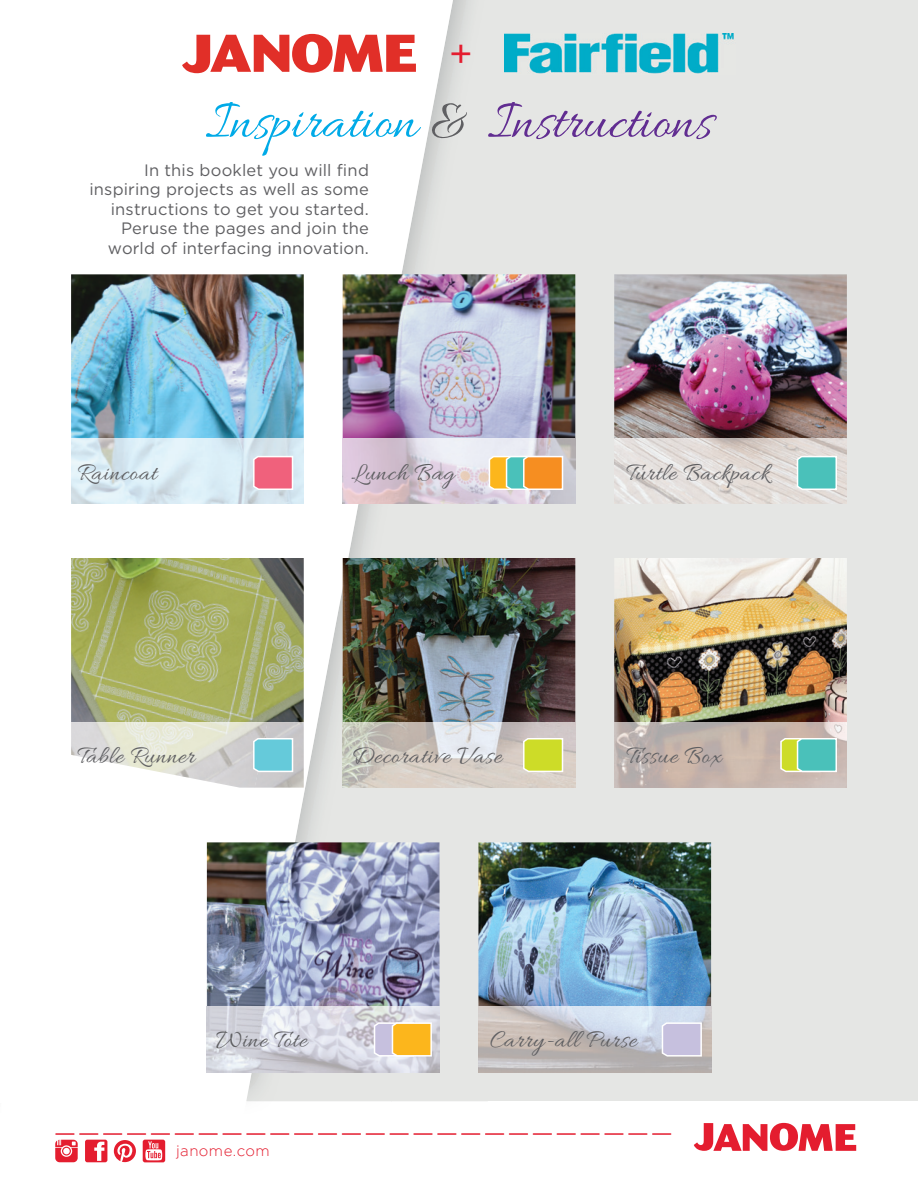
<style>
.page{position:relative;width:918px;height:1188px;background:#fff}
.page>*{position:absolute;margin:0;border:0;box-sizing:border-box;transform-origin:0 0}
.t1{font:57px "Allura";color:#612d91}
.t2{font:37.5px "Gotham HTF";color:#e41d2f}
.t3{font:25.5px "Allura";letter-spacing:.02em;color:#5f5f62}
.t4{font:16.5px/19.5px "Gotham HTF";letter-spacing:.01em;color:#5f5f62;text-align:right}
.t5{font:300 15px "Gotham";letter-spacing:.025em;color:#e41d2f}
.s1{color:#00aae7}
.s2{color:#5f5f62}
</style>
<div class="page">
<svg style="left:694px;top:1123px;width:162px;height:28px"></svg>
<svg style="left:55px;top:1133px;width:616px;height:29px"></svg>
<div style="left:0;top:0;width:918px;height:1101px;background:#e5e6e4"></div>
<svg style="left:1px;top:0;width:454px;height:1102px;background:#fafbfa"></svg>
<img style="left:0;top:873px;width:9px;height:132px">
<img style="left:505px;top:34px;width:229px;height:40px">
<svg style="left:182px;top:34px;width:234px;height:39px;background:#ec7f7b"></svg>
<img style="left:71px;top:274px;width:233px;height:164px">
<img style="left:343px;top:274px;width:232px;height:164px">
<img style="left:614px;top:274px;width:233px;height:164px">
<img style="left:71px;top:558px;width:233px;height:164px">
<img style="left:343px;top:558px;width:232px;height:164px">
<img style="left:614px;top:558px;width:233px;height:164px">
<img style="left:207px;top:842px;width:233px;height:165px">
<img style="left:478px;top:842px;width:233px;height:165px">
<img style="left:71px;top:438px;width:233px;height:66px">
<img style="left:343px;top:438px;width:232px;height:66px">
<img style="left:614px;top:438px;width:233px;height:66px">
<img style="left:71px;top:722px;width:184px;height:66px">
<img style="left:255px;top:722px;width:49px;height:66px">
<img style="left:343px;top:722px;width:232px;height:66px">
<img style="left:614px;top:722px;width:233px;height:66px">
<img style="left:207px;top:1007px;width:233px;height:65px">
<img style="left:478px;top:1007px;width:233px;height:65px">
<svg style="left:252px;top:455px;width:42px;height:36px;background:#ef8399"></svg>
<svg style="left:252px;top:737px;width:42px;height:36px;background:#84d1dd"></svg>
<svg style="left:373px;top:1022px;width:60px;height:35px;background:#ecc578"></svg>
<svg style="left:488px;top:455px;width:76px;height:36px;background:#d7b46b"></svg>
<svg style="left:522px;top:737px;width:42px;height:36px;background:#d4de55"></svg>
<svg style="left:661px;top:1022px;width:42px;height:35px"></svg>
<svg style="left:796px;top:455px;width:42px;height:36px;background:#72ccc6"></svg>
<svg style="left:780px;top:737px;width:58px;height:36px;background:#8bcfa2"></svg>
<h2 class="t2" style="left:449px;top:33px;width:26px">+</h2>
<h1 class="t1" style="left:206px;top:90px;width:508px"><span class="s1">Inspiration</span> <span class="s2">&amp;</span> Instructions</h1>
<p class="t4" style="left:89px;top:160px;width:281px">In this booklet you will find inspiring projects as well as some instructions to get you started.<br>Peruse the pages and join the world of interfacing innovation.</p>
<h3 class="t3" style="left:77px;top:459px;width:81px">Raincoat</h3>
<h3 class="t3" style="left:351px;top:459px;width:105px">Lunch Bag</h3>
<h3 class="t3" style="left:626px;top:459px;width:144px">Turtle Backpack</h3>
<h3 class="t3" style="left:77px;top:741px;width:119px">Table Runner</h3>
<h3 class="t3" style="left:351px;top:741px;width:152px">Decorative Vase</h3>
<h3 class="t3" style="left:626px;top:741px;width:97px">Tissue Box</h3>
<h3 class="t3" style="left:216px;top:1026px;width:93px">Wine Tote</h3>
<p class="t5" style="left:176px;top:1143px;width:95px">janome.com</p>
<h3 class="t3" style="left:490px;top:1026px;width:148px">Carry-all Purse</h3>
</div>
